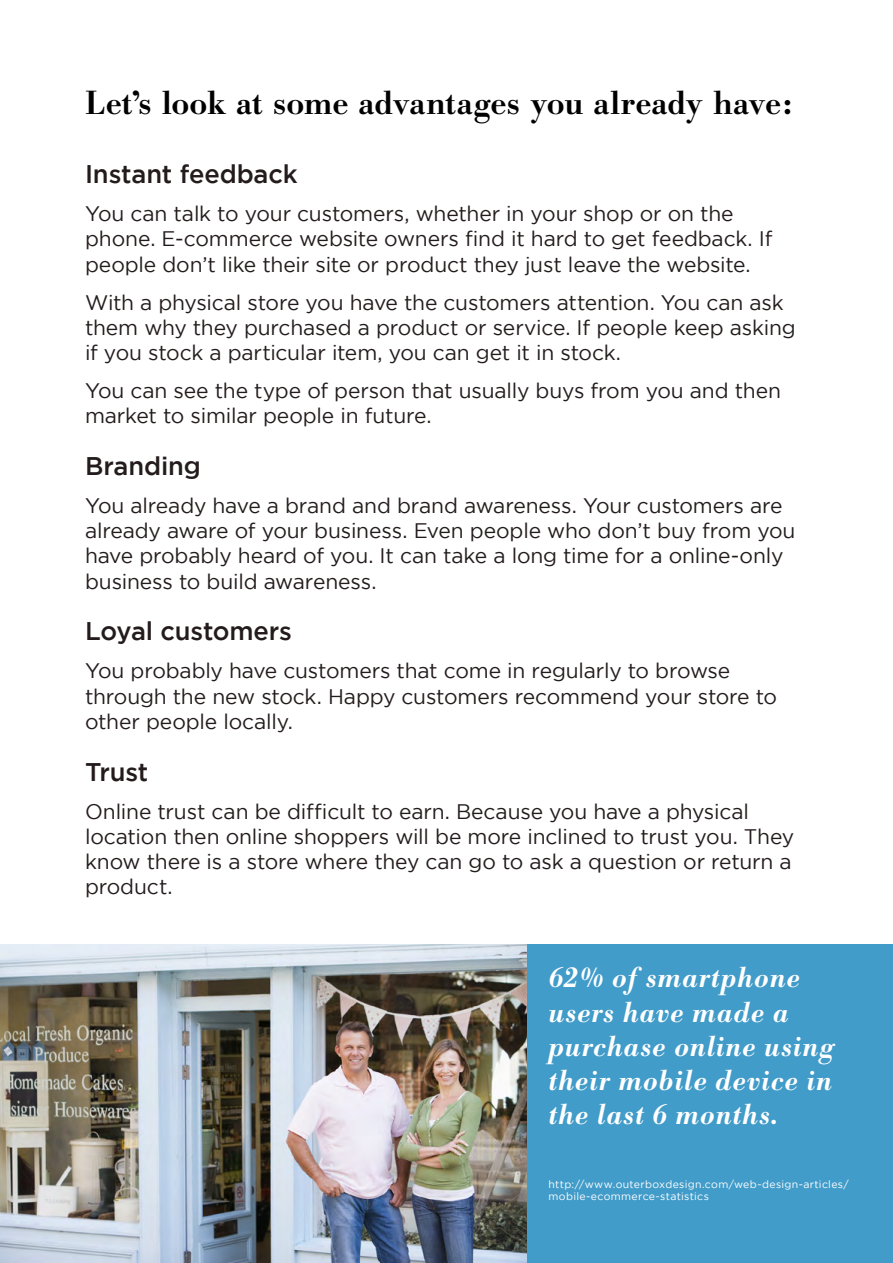
<style>
.page{position:relative;width:893px;height:1263px;background:#fff}
.page>*{position:absolute;margin:0;border:0;box-sizing:border-box;transform-origin:0 0}
.t1{font:500 33px "Bodoni BE";letter-spacing:.005em;color:#000}
.t2{font:italic 500 28.5px/34.2px "Bodoni BE";letter-spacing:.025em;color:#fff}
.t3{font:500 25.5px "Gotham";letter-spacing:-.005em;color:#241c1c}
.t4{font:21px/25.2px "Gotham";letter-spacing:-.005em;color:#241c1c}
.t5{font:10.5px/12.6px "Gotham";letter-spacing:.03em;color:#fff}
</style>
<div class="page">
<img style="left:0;top:944px;width:527px;height:319px">
<div style="left:527px;top:944px;width:366px;height:319px;background:#429cc9"></div>
<h1 class="t1" style="left:85px;top:84px;width:708px">Let’s look at some advantages you already have:</h1>
<p class="t3" style="left:85px;top:160px;width:214px">Instant feedback</p>
<p class="t4" style="left:85px;top:201px;width:689px">You can talk to your customers, whether in your shop or on the phone. E-commerce website owners find it hard to get feedback. If people don’t like their site or product they just leave the website.</p>
<p class="t4" style="left:85px;top:289px;width:712px">With a physical store you have the customers attention. You can ask them why they purchased a product or service. If people keep asking if you stock a particular item, you can get it in stock.</p>
<p class="t4" style="left:85px;top:377px;width:698px">You can see the type of person that usually buys from you and then market to similar people in future.</p>
<p class="t3" style="left:85px;top:451px;width:117px">Branding</p>
<p class="t4" style="left:85px;top:493px;width:712px">You already have a brand and brand awareness. Your customers are already aware of your business. Even people who don’t buy from you have probably heard of you. It can take a long time for a online-only business to build awareness.</p>
<p class="t3" style="left:85px;top:617px;width:209px">Loyal customers</p>
<p class="t4" style="left:85px;top:658px;width:694px">You probably have customers that come in regularly to browse through the new stock. Happy customers recommend your store to other people locally.</p>
<p class="t3" style="left:85px;top:757px;width:65px">Trust</p>
<p class="t4" style="left:85px;top:798px;width:711px">Online trust can be difficult to earn. Because you have a physical location then online shoppers will be more inclined to trust you. They know there is a store where they can go to ask a question or return a product.</p>
<h2 class="t2" style="left:549px;top:961px;width:288px">62% of smartphone users have made a purchase online using their mobile device in the last 6 months.</h2>
<p class="t5" style="left:549px;top:1178px;width:302px">http://www.outerboxdesign.com/web-design-articles/ mobile-ecommerce-statistics</p>
</div>
